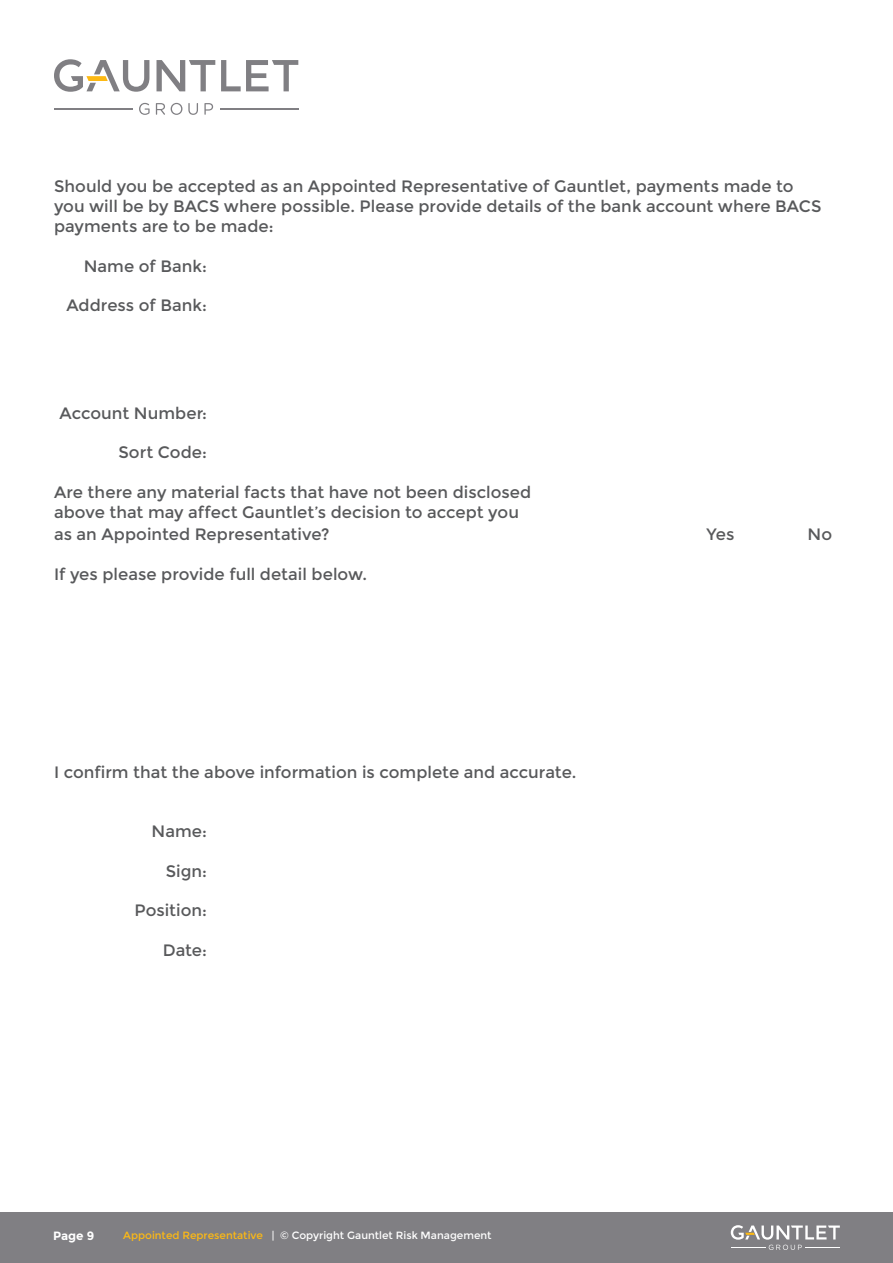
<style>
.page{position:relative;width:893px;height:1263px;background:#fff}
.page>*{position:absolute;margin:0;border:0;box-sizing:border-box;transform-origin:0 0}
.t1{font:16.5px/19.8px "Montserrat";letter-spacing:.005em;color:#58595b}
.t2{font:700 12px "Montserrat";color:#fff}
.t3{font:10.5px "Montserrat";color:#fff}
.s1{color:#fdb913}
</style>
<div class="page">
<div style="left:0;top:1212px;width:893px;height:51px;background:#807f83"></div>
<hr style="left:54px;top:108px;width:78px;height:1px;background:#807f83">
<hr style="left:220px;top:108px;width:78px;height:1px;background:#807f83">
<svg style="left:157px;top:60px;width:58px;height:31px"></svg>
<svg style="left:221px;top:60px;width:77px;height:31px"></svg>
<svg style="left:54px;top:59px;width:95px;height:33px"></svg>
<svg style="left:139px;top:103px;width:11px;height:12px"></svg>
<svg style="left:156px;top:103px;width:9px;height:12px"></svg>
<svg style="left:171px;top:103px;width:11px;height:12px"></svg>
<svg style="left:188px;top:103px;width:10px;height:12px"></svg>
<svg style="left:204px;top:103px;width:9px;height:12px"></svg>
<svg style="left:731px;top:1225px;width:109px;height:25px"></svg>
<p class="t1" style="left:54px;top:177px;width:769px">Should you be accepted as an Appointed Representative of Gauntlet, payments made to you will be by BACS where possible. Please provide details of the bank account where BACS payments are to be made:</p>
<p class="t1" style="left:84px;top:256px;width:125px">Name of Bank:</p>
<p class="t1" style="left:66px;top:296px;width:142px">Address of Bank:</p>
<p class="t1" style="left:60px;top:403px;width:149px">Account Number:</p>
<p class="t1" style="left:118px;top:443px;width:90px">Sort Code:</p>
<p class="t1" style="left:54px;top:482px;width:479px">Are there any material facts that have not been disclosed above that may affect Gauntlet’s decision to accept you</p>
<p class="t1" style="left:54px;top:525px;width:277px">as an Appointed Representative?</p>
<p class="t1" style="left:706px;top:525px;width:29px">Yes</p>
<p class="t1" style="left:807px;top:525px;width:26px">No</p>
<p class="t1" style="left:54px;top:564px;width:315px">If yes please provide full detail below.</p>
<p class="t1" style="left:54px;top:762px;width:524px">I confirm that the above information is complete and accurate.</p>
<p class="t1" style="left:152px;top:822px;width:57px">Name:</p>
<p class="t1" style="left:166px;top:861px;width:43px">Sign:</p>
<p class="t1" style="left:134px;top:901px;width:74px">Position:</p>
<p class="t1" style="left:163px;top:940px;width:46px">Date:</p>
<p class="t2" style="left:53px;top:1228px;width:43px">Page 9</p>
<p class="t3" style="left:123px;top:1230px;width:370px"><span class="s1">Appointed Representative</span> | © Copyright Gauntlet Risk Management</p>
</div>
